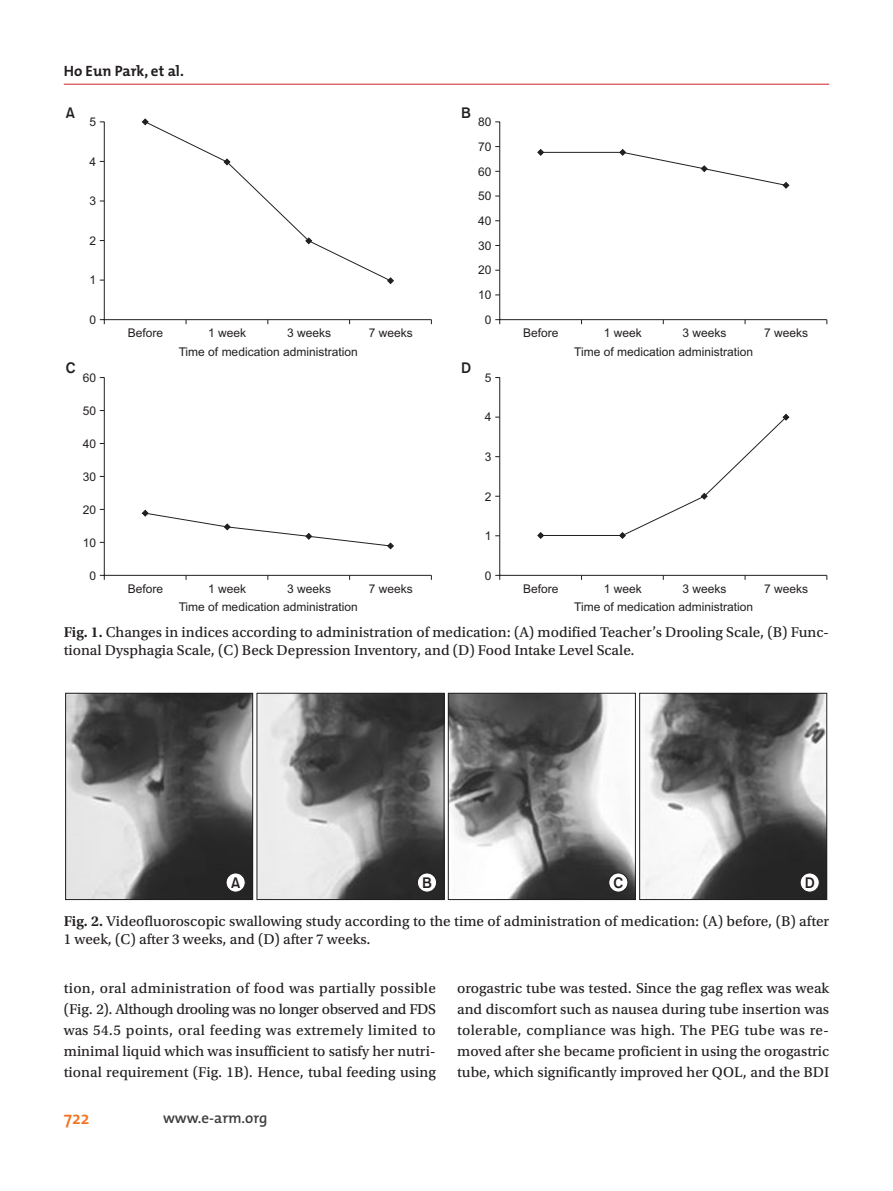
<style>
.page{position:relative;width:893px;height:1191px;background:#fff}
.page>*{position:absolute;margin:0;border:0;box-sizing:border-box;transform-origin:0 0}
.t1{font:600 18px "The Mix";color:#f47321}
.바탕글{font:15px/21px "Utopia Std Capt";color:#231f20;text-align:justify}
.그림{font:15px/18px "Utopia Std Capt";color:#231f20}
.t2{font:700 15px "The Mix";color:#231f20}
.t3{font:600 15px "The Mix";color:#3e3e3f}
.t4{font:15px "Gothic 725 BT Bold A";color:#231f20}
.t5{font:12px/24.8px "Arial";color:#231f20;text-align:justify}
.s1{font-family:"Utopia Std";font-weight:600}
</style>
<div class="page">
<hr style="left:64px;top:84px;width:765px;height:1px;background:#d1232a">
<svg style="left:99px;top:170px;width:333px;height:406px"></svg>
<svg style="left:495px;top:547px;width:333px;height:29px"></svg>
<svg style="left:141px;top:118px;width:7px;height:6px"></svg>
<svg style="left:141px;top:509px;width:3px;height:8px"></svg>
<svg style="left:387px;top:547px;width:8px;height:3px"></svg>
<svg style="left:787px;top:414px;width:3px;height:6px"></svg>
<svg style="left:144px;top:121px;width:643px;height:426px"></svg>
<svg style="left:65px;top:692px;width:762px;height:208px"></svg>
<div style="left:226px;top:873px;width:19px;height:19px;background:#fff;border-radius:50%"></div>
<div style="left:226px;top:872px;width:19px;height:20px;border:1px solid #231f20;border-radius:50%"></div>
<div style="left:417px;top:873px;width:20px;height:19px;background:#fff;border-radius:50%"></div>
<div style="left:417px;top:872px;width:20px;height:20px;border:1px solid #231f20;border-radius:50%"></div>
<div style="left:609px;top:873px;width:19px;height:19px;background:#fff;border-radius:50%"></div>
<div style="left:608px;top:872px;width:20px;height:20px;border:1px solid #231f20;border-radius:50%"></div>
<div style="left:800px;top:873px;width:19px;height:19px;background:#fff;border-radius:50%"></div>
<div style="left:800px;top:872px;width:19px;height:20px;border:1px solid #231f20;border-radius:50%"></div>
<p class="t2" style="left:64px;top:59px;width:122px">Ho Eun Park, et al.</p>
<p class="t4" style="left:66px;top:104px;width:11px">A</p>
<p class="t4" style="left:461px;top:104px;width:11px">B</p>
<p class="t5" style="left:478px;top:111px;width:15px">80<br>70<br>60<br>50<br>40<br>30<br>20<br>10</p>
<p class="t5" style="left:89px;top:111px;width:8px">5</p>
<p class="t5" style="left:89px;top:150px;width:8px">4</p>
<p class="t5" style="left:89px;top:190px;width:8px">3</p>
<p class="t5" style="left:89px;top:229px;width:8px">2</p>
<p class="t5" style="left:89px;top:269px;width:8px">1</p>
<p class="t5" style="left:89px;top:308px;width:8px">0</p>
<p class="t5" style="left:128px;top:321px;width:37px">Before</p>
<p class="t5" style="left:485px;top:308px;width:8px">0</p>
<p class="t5" style="left:208px;top:321px;width:40px">1 week</p>
<p class="t5" style="left:287px;top:321px;width:46px">3 weeks</p>
<p class="t5" style="left:523px;top:321px;width:37px">Before</p>
<p class="t5" style="left:369px;top:321px;width:46px">7 weeks</p>
<p class="t5" style="left:179px;top:340px;width:180px">Time of medication administration</p>
<p class="t4" style="left:66px;top:359px;width:11px">C</p>
<p class="t4" style="left:461px;top:359px;width:12px">D</p>
<p class="t5" style="left:83px;top:366px;width:15px">60</p>
<p class="t5" style="left:83px;top:399px;width:15px">50</p>
<p class="t5" style="left:83px;top:432px;width:15px">40</p>
<p class="t5" style="left:83px;top:465px;width:15px">30</p>
<p class="t5" style="left:83px;top:498px;width:15px">20</p>
<p class="t5" style="left:83px;top:531px;width:15px">10</p>
<p class="t5" style="left:89px;top:564px;width:8px">0</p>
<p class="t5" style="left:485px;top:366px;width:8px">5</p>
<p class="t5" style="left:485px;top:406px;width:8px">4</p>
<p class="t5" style="left:485px;top:445px;width:8px">3</p>
<p class="t5" style="left:485px;top:485px;width:8px">2</p>
<p class="t5" style="left:485px;top:524px;width:8px">1</p>
<p class="t5" style="left:485px;top:564px;width:8px">0</p>
<p class="t5" style="left:128px;top:577px;width:37px">Before</p>
<p class="t5" style="left:208px;top:577px;width:40px">1 week</p>
<p class="t5" style="left:287px;top:577px;width:46px">3 weeks</p>
<p class="t5" style="left:523px;top:577px;width:37px">Before</p>
<p class="t5" style="left:369px;top:577px;width:46px">7 weeks</p>
<p class="t5" style="left:179px;top:596px;width:180px">Time of medication administration</p>
<p class="t5" style="left:604px;top:321px;width:40px">1 week</p>
<p class="t5" style="left:682px;top:321px;width:46px">3 weeks</p>
<p class="t5" style="left:574px;top:340px;width:180px">Time of medication administration</p>
<p class="t5" style="left:764px;top:321px;width:46px">7 weeks</p>
<p class="t5" style="left:604px;top:577px;width:40px">1 week</p>
<p class="t5" style="left:682px;top:577px;width:46px">3 weeks</p>
<p class="t5" style="left:574px;top:596px;width:180px">Time of medication administration</p>
<p class="t5" style="left:764px;top:577px;width:46px">7 weeks</p>
<p class="그림" style="left:64px;top:623px;width:767px"><span class="s1">Fig. 1.</span> Changes in indices according to administration of medication: (A) modified Teacher’s Drooling Scale, (B) Func&shy;tional Dysphagia Scale, (C) Beck Depression Inventory, and (D) Food Intake Level Scale.</p>
<p class="t4" style="left:231px;top:874px;width:11px">A</p>
<p class="t4" style="left:422px;top:874px;width:11px">B</p>
<p class="t4" style="left:613px;top:874px;width:11px">C</p>
<p class="t4" style="left:805px;top:874px;width:12px">D</p>
<p class="그림" style="left:64px;top:912px;width:767px"><span class="s1">Fig. 2.</span> Videofluoroscopic swallowing study according to the time of administration of medication: (A) before, (B) after<br>1 week, (C) after 3 weeks, and (D) after 7 weeks.</p>
<p class="바탕글" style="left:64px;top:977px;width:374px">tion, oral administration of food was partially possible (Fig. 2). Although drooling was no longer observed and FDS was 54.5 points, oral feeding was extremely limited to minimal liquid which was insufficient to satisfy her nutri&shy;tional requirement (Fig. 1B). Hence, tubal feeding using</p>
<p class="바탕글" style="left:457px;top:977px;width:374px">orogastric tube was tested. Since the gag reflex was weak and discomfort such as nausea during tube insertion was tolerable, compliance was high. The PEG tube was re&shy;moved after she became proficient in using the orogastric tube, which significantly improved her QOL, and the BDI</p>
<p class="t1" style="left:64px;top:1102px;width:27px">722</p>
<p class="t3" style="left:163px;top:1105px;width:106px">www.e-arm.org</p>
</div>
